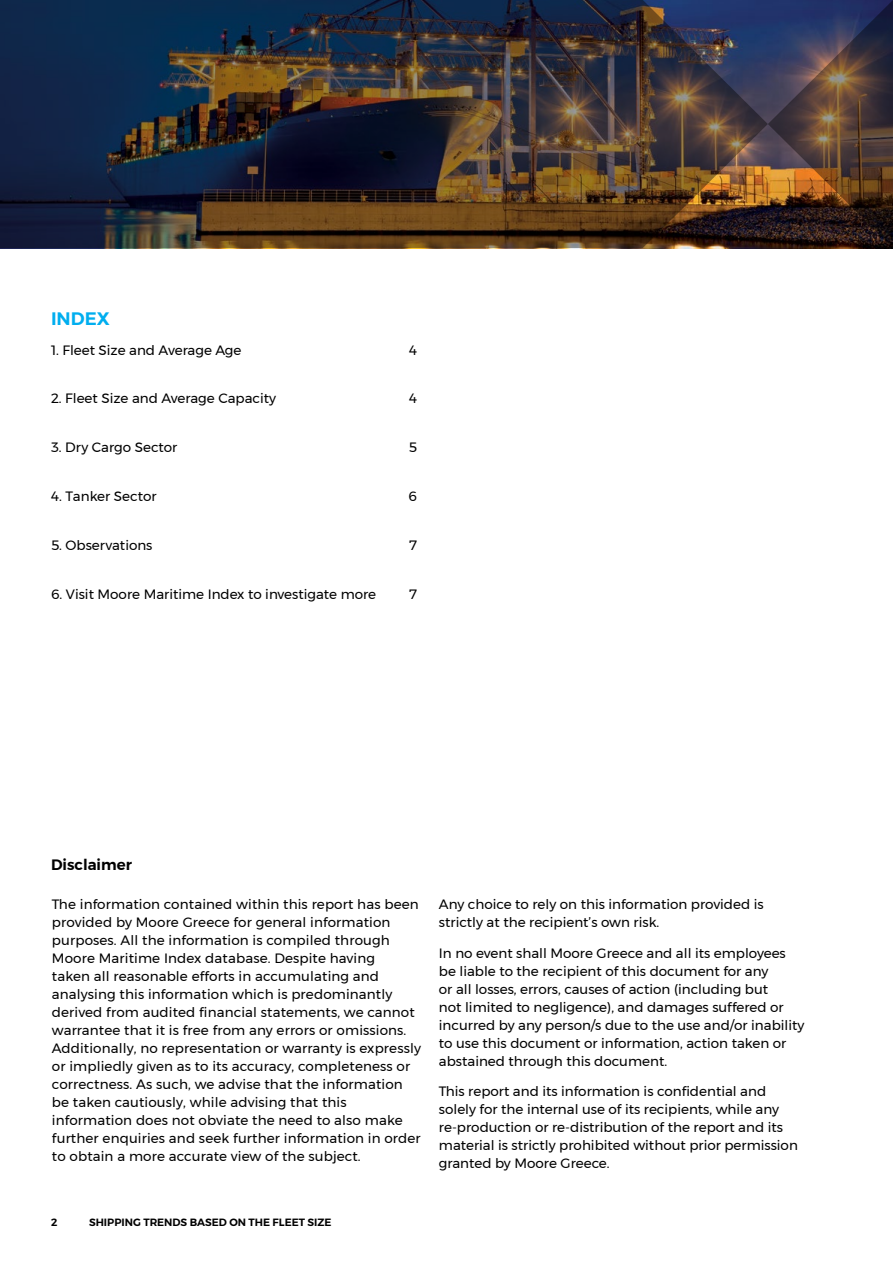
<style>
.page{position:relative;width:893px;height:1263px;background:#fff}
.page>*{position:absolute;margin:0;border:0;box-sizing:border-box;transform-origin:0 0}
.t1{font:600 18px "Montserrat";color:#00aeef}
.t2{font:600 15px "Montserrat";color:#000}
.t3{font:13.5px/18px "Montserrat";color:#000}
.t4{font:600 10.5px "Montserrat";color:#000}
</style>
<div class="page">
<img style="left:768px;top:0;width:125px;height:248px">
<img style="left:0;top:0;width:768px;height:248px">
<h1 class="t1" style="left:51px;top:304px;width:60px">INDEX</h1>
<p class="t3" style="left:51px;top:341px;width:192px">1. Fleet Size and Average Age</p>
<p class="t3" style="left:409px;top:341px;width:9px">4</p>
<p class="t3" style="left:51px;top:390px;width:227px">2. Fleet Size and Average Capacity</p>
<p class="t3" style="left:409px;top:390px;width:9px">4</p>
<p class="t3" style="left:51px;top:438px;width:128px">3. Dry Cargo Sector</p>
<p class="t3" style="left:409px;top:438px;width:10px">5</p>
<p class="t3" style="left:51px;top:487px;width:107px">4. Tanker Sector</p>
<p class="t3" style="left:408px;top:487px;width:10px">6</p>
<p class="t3" style="left:51px;top:536px;width:103px">5. Observations</p>
<p class="t3" style="left:409px;top:536px;width:9px">7</p>
<p class="t3" style="left:51px;top:585px;width:327px">6. Visit Moore Maritime Index to investigate more</p>
<p class="t3" style="left:409px;top:585px;width:9px">7</p>
<p class="t2" style="left:51px;top:852px;width:82px">Disclaimer</p>
<p class="t3" style="left:52px;top:895px;width:370px">The information contained within this report has been provided by Moore Greece for general information purposes. All the information is compiled through Moore Maritime Index database. Despite having<br>taken all reasonable efforts in accumulating and analysing this information which is predominantly derived from audited financial statements, we cannot warrantee that it is free from any errors or omissions.<br>Additionally, no representation or warranty is expressly or impliedly given as to its accuracy, completeness or correctness. As such, we advise that the information be taken cautiously, while advising that this information does not obviate the need to also make further enquiries and seek further information in order to obtain a more accurate view of the subject.</p>
<p class="t3" style="left:439px;top:895px;width:326px">Any choice to rely on this information provided is strictly at the recipient’s own risk.</p>
<p class="t3" style="left:439px;top:944px;width:367px">In no event shall Moore Greece and all its employees be liable to the recipient of this document for any<br>or all losses, errors, causes of action (including but<br>not limited to negligence), and damages suffered or incurred by any person/s due to the use and/or inability to use this document or information, action taken or abstained through this document.</p>
<p class="t3" style="left:439px;top:1082px;width:360px">This report and its information is confidential and solely for the internal use of its recipients, while any re-production or re-distribution of the report and its material is strictly prohibited without prior permission granted by Moore Greece.</p>
<p class="t4" style="left:51px;top:1214px;width:8px">2</p>
<p class="t4" style="left:89px;top:1214px;width:244px">SHIPPING TRENDS BASED ON THE FLEET SIZE</p>
</div>
